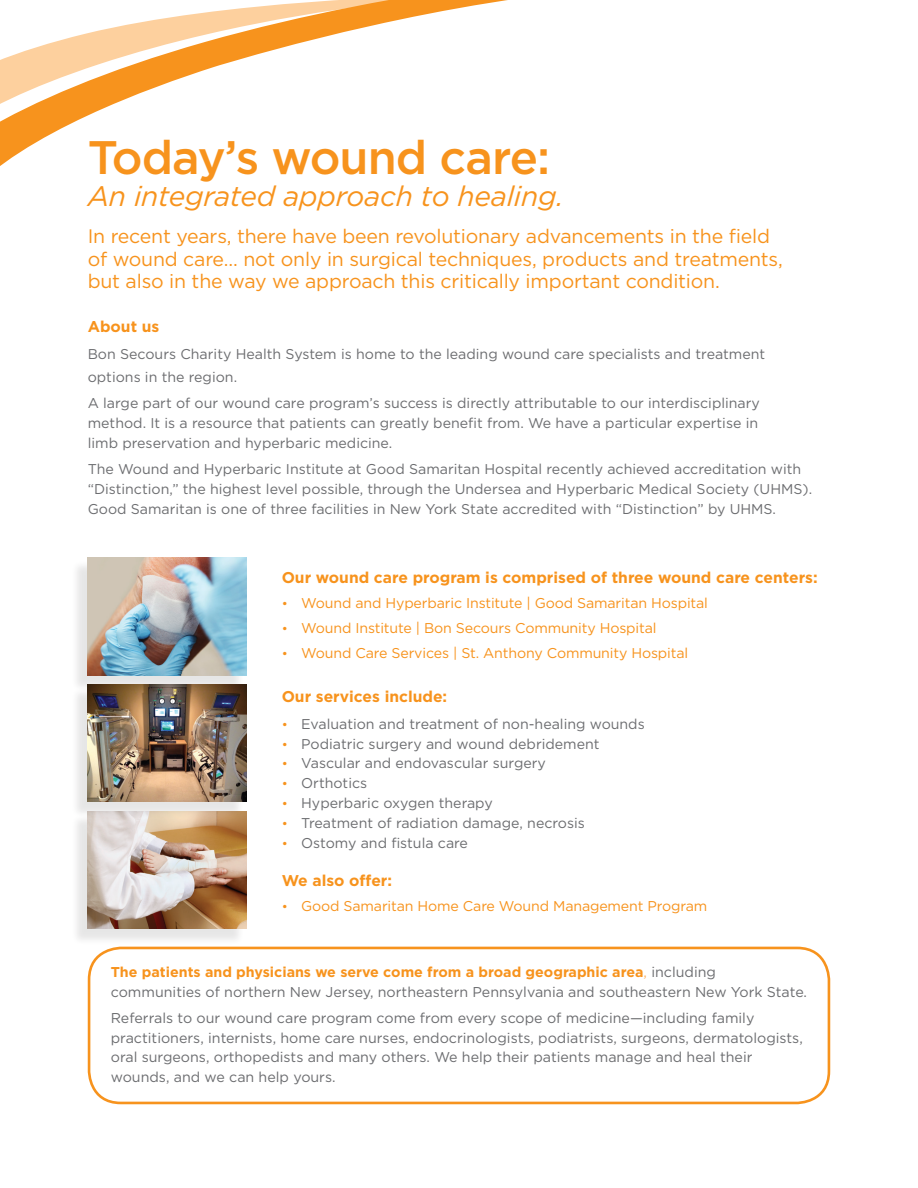
<style>
.page{position:relative;width:918px;height:1188px;background:#fff}
.page>*{position:absolute;margin:0;border:0;box-sizing:border-box;transform-origin:0 0}
.t1{font:500 46.95px "Gotham";letter-spacing:-.02em;color:#f7931d}
.t2{font:italic 28.2px "Gotham";letter-spacing:-.01em;color:#f7931d}
.t3{font:19.5px/22.5px "Gotham";letter-spacing:-.01em;color:#f7931d}
.wound_subhead{font:700 15.6px "Gotham";color:#f7931d}
.HybridText1{font:700 15.6px "Gotham";color:#f7931d}
.HybridText1-2{font:14.25px/19.8px "Gotham";color:#6c6d70}
.HybridText1-3{font:14.25px "Gotham";letter-spacing:-.01em;color:#f7931d}
.wound_subhead-2{font:14.25px/22.5px "Gotham";color:#6c6d70}
.s1{font-size:12.75px}
.s2{font-size:12.75px;color:#f7931d}
.s3{font-weight:700;color:#f7931d}
.s4{color:#fab05f}
</style>
<div class="page">
<svg style="left:0;top:0;width:508px;height:166px"></svg>
<svg style="left:806px;top:947px;width:25px;height:156px"></svg>
<div style="left:88px;top:947px;width:742px;height:157px;border:3px solid #f7931d;border-radius:32px"></div>
<div style="left:71px;top:813px;width:173px;height:132px;background:#231f20;opacity:.11"></div>
<img style="left:88px;top:811px;width:159px;height:118px">
<div style="left:71px;top:687px;width:173px;height:132px;background:#231f20;opacity:.11"></div>
<img style="left:88px;top:685px;width:159px;height:117px">
<div style="left:71px;top:560px;width:173px;height:132px;background:#231f20;opacity:.11"></div>
<img style="left:88px;top:558px;width:159px;height:117px">
<p class="t1" style="left:88px;top:126px;width:464px">Today’s wound care:</p>
<p class="t2" style="left:88px;top:178px;width:477px">An integrated approach to healing.</p>
<p class="t3" style="left:88px;top:225px;width:697px">In recent years, there have been revolutionary advancements in the field of wound care… not only in surgical techniques, products and treatments, but also in the way we approach this critically important condition.</p>
<p class="wound_subhead" style="left:88px;top:317px;width:73px">About us</p>
<p class="wound_subhead-2" style="left:88px;top:342px;width:679px">Bon Secours Charity Health System is home to the leading wound care specialists and treatment options in the region.</p>
<p class="HybridText1-2" style="left:88px;top:393px;width:674px">A large part of our wound care program’s success is directly attributable to our interdisciplinary method. It is a resource that patients can greatly benefit from. We have a particular expertise in limb preservation and hyperbaric medicine.</p>
<p class="HybridText1-2" style="left:88px;top:459px;width:726px">The Wound and Hyperbaric Institute at Good Samaritan Hospital recently achieved accreditation with “Distinction,” the highest level possible, through the Undersea and Hyperbaric Medical Society (UHMS).<br>Good Samaritan is one of three facilities in New York State accredited with “Distinction” by UHMS.</p>
<p class="wound_subhead" style="left:282px;top:567px;width:537px">Our wound care program is comprised of three wound care centers:</p>
<p class="HybridText1-3" style="left:282px;top:594px;width:428px"><span class="s1">•</span> Wound and Hyperbaric Institute | Good Samaritan Hospital</p>
<p class="HybridText1-3" style="left:282px;top:619px;width:376px"><span class="s1">•</span> Wound Institute | Bon Secours Community Hospital</p>
<p class="HybridText1-3" style="left:282px;top:644px;width:408px"><span class="s1">•</span> Wound Care Services | St. Anthony Community Hospital</p>
<p class="wound_subhead" style="left:282px;top:686px;width:167px">Our services include:</p>
<p class="HybridText1-2" style="left:282px;top:713px;width:365px"><span class="s2">•</span> Evaluation and treatment of non-healing wounds</p>
<p class="HybridText1-2" style="left:282px;top:733px;width:319px"><span class="s2">•</span> Podiatric surgery and wound debridement</p>
<p class="HybridText1-2" style="left:282px;top:753px;width:266px"><span class="s2">•</span> Vascular and endovascular surgery</p>
<p class="HybridText1-2" style="left:282px;top:773px;width:87px"><span class="s2">•</span> Orthotics</p>
<p class="HybridText1-2" style="left:282px;top:793px;width:213px"><span class="s2">•</span> Hyperbaric oxygen therapy</p>
<p class="HybridText1-2" style="left:282px;top:813px;width:305px"><span class="s2">•</span> Treatment of radiation damage, necrosis</p>
<p class="HybridText1-2" style="left:282px;top:833px;width:188px"><span class="s2">•</span> Ostomy and fistula care</p>
<p class="HybridText1" style="left:282px;top:870px;width:112px">We also offer:</p>
<p class="HybridText1-3" style="left:282px;top:897px;width:427px"><span class="s1">•</span> Good Samaritan Home Care Wound Management Program</p>
<p class="HybridText1-2" style="left:111px;top:962px;width:698px"><span class="s3">The patients and physicians we serve come from a broad geographic area</span><span class="s4">,</span> including communities of northern New Jersey, northeastern Pennsylvania and southeastern New York State.</p>
<p class="HybridText1-2" style="left:111px;top:1008px;width:694px">Referrals to our wound care program come from every scope of medicine—including family practitioners, internists, home care nurses, endocrinologists, podiatrists, surgeons, dermatologists, oral surgeons, orthopedists and many others. We help their patients manage and heal their wounds, and we can help yours.</p>
</div>
